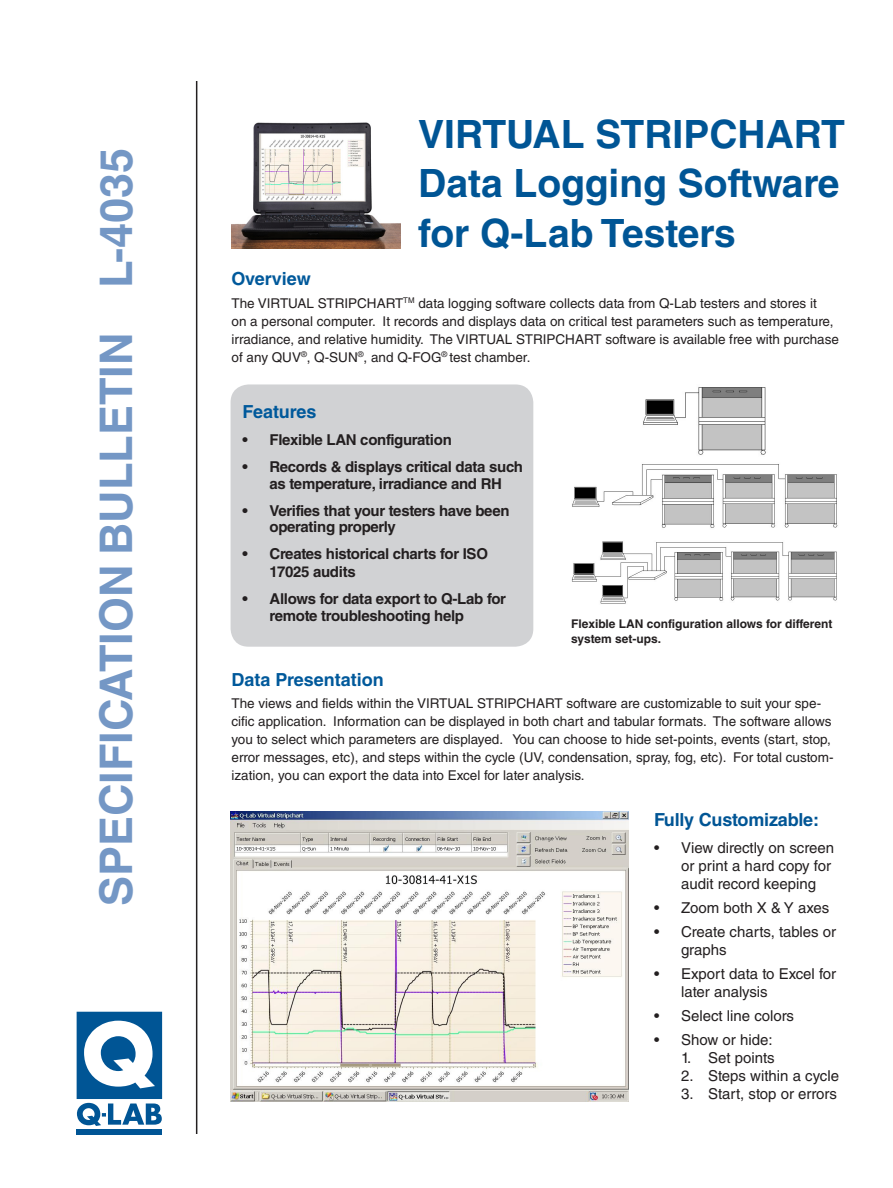
<style>
.page{position:relative;width:893px;height:1188px;background:#fff}
.page>*{position:absolute;margin:0;border:0;box-sizing:border-box;transform-origin:0 0}
.TECH_BULL_2{font:700 45px "Helvetica LT Std";color:#7497c5}
.t1{font:700 39px/49.5px "Helvetica LT Std";color:#005595}
.Body_text{font:700 18px "Helvetica LT Std";color:#00599b}
.t2{font:700 18px "Helvetica LT Std";letter-spacing:-.01em;color:#005595}
.t3{font:700 15px/16.5px "Helvetica LT Std";letter-spacing:-.02em;color:#231f20}
.t4{font:15px/18px "Helvetica LT Std";color:#231f20}
.Body_text-2{font:13.5px/18px "Helvetica LT Std";color:#231f20}
.t5{font:700 12px/14.4px "Helvetica LT Std";color:#231f20}
</style>
<div class="page">
<hr style="left:196px;top:81px;width:1px;height:1053px;background:#231f20">
<svg style="left:77px;top:1012px;width:85px;height:114px"></svg>
<div style="left:77px;top:1129px;width:85px;height:6px;background:#005595"></div>
<div style="left:231px;top:384px;width:302px;height:263px;background:#d1d2d4;border-radius:18px"></div>
<img style="left:230px;top:812px;width:398px;height:290px">
<img style="left:643px;top:387px;width:123px;height:68px">
<img style="left:572px;top:464px;width:266px;height:64px">
<img style="left:571px;top:541px;width:266px;height:63px">
<img style="left:231px;top:122px;width:169px;height:126px">
<p class="TECH_BULL_2" style="left:89px;top:906px;width:759px;rotate:-90deg">SPECIFICATION BULLETIN L-4035</p>
<p class="t1" style="left:418px;top:109px;width:428px">VIRTUAL STRIPCHART<br>Data Logging Software for Q-Lab Testers</p>
<p class="Body_text" style="left:232px;top:268px;width:81px">Overview</p>
<p class="Body_text-2" style="left:232px;top:294px;width:609px">The VIRTUAL STRIPCHART<sup>TM</sup> data logging software collects data from Q-Lab testers and stores it<br>on a personal computer. It records and displays data on critical test parameters such as temperature, irradiance, and relative humidity. The VIRTUAL STRIPCHART software is available free with purchase of any QUV<sup>®</sup>, Q-SUN<sup>®</sup>, and Q-FOG<sup>®</sup> test chamber.</p>
<p class="Body_text" style="left:243px;top:401px;width:75px">Features</p>
<p class="t3" style="left:243px;top:431px;width:211px">• Flexible LAN configuration</p>
<p class="t3" style="left:243px;top:458px;width:282px;text-align:center">• Records &amp; displays critical data such as temperature, irradiance and RH</p>
<p class="t3" style="left:270px;top:502px;width:242px;text-indent:-27px">• Verifies that your testers have been operating properly</p>
<p class="t3" style="left:270px;top:545px;width:220px;line-height:18px;text-indent:-27px">• Creates historical charts for ISO<br>17025 audits</p>
<p class="t3" style="left:270px;top:590px;width:238px;text-indent:-27px">• Allows for data export to Q-Lab for remote troubleshooting help</p>
<p class="t5" style="left:571px;top:617px;width:263px">Flexible LAN configuration allows for different system set-ups.</p>
<p class="Body_text" style="left:231px;top:668px;width:154px">Data Presentation</p>
<p class="Body_text-2" style="left:231px;top:694px;width:603px">The views and fields within the VIRTUAL STRIPCHART software are customizable to suit your spe&shy;cific application. Information can be displayed in both chart and tabular formats. The software allows you to select which parameters are displayed. You can choose to hide set-points, events (start, stop, error messages, etc), and steps within the cycle (UV, condensation, spray, fog, etc). For total custom&shy;ization, you can export the data into Excel for later analysis.</p>
<p class="t2" style="left:654px;top:809px;width:166px">Fully Customizable:</p>
<p class="t4" style="left:681px;top:839px;width:155px;text-indent:-27px">• View directly on screen or print a hard copy for audit record keeping</p>
<p class="t4" style="left:654px;top:899px;width:177px">• Zoom both X &amp; Y axes</p>
<p class="t4" style="left:681px;top:923px;width:157px;text-indent:-27px">• Create charts, tables or graphs</p>
<p class="t4" style="left:681px;top:965px;width:157px;text-indent:-27px">• Export data to Excel for later analysis</p>
<p class="t4" style="left:654px;top:1007px;width:142px">• Select line colors</p>
<p class="t4" style="left:654px;top:1031px;width:120px">• Show or hide:</p>
<p class="t4" style="left:681px;top:1049px;width:95px">1. Set points</p>
<p class="t4" style="left:681px;top:1067px;width:159px">2. Steps within a cycle</p>
<p class="t4" style="left:681px;top:1085px;width:157px">3. Start, stop or errors</p>
</div>
